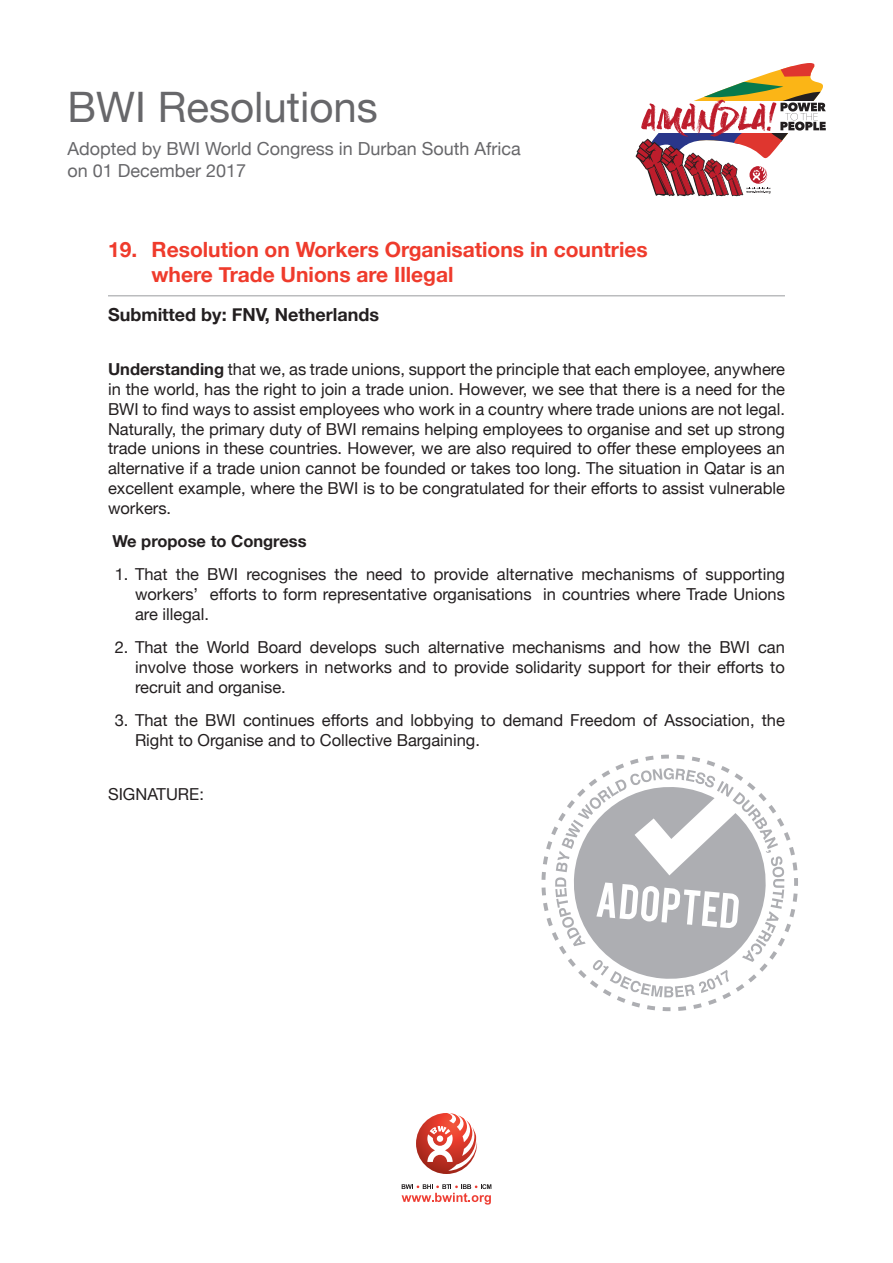
<style>
.page{position:relative;width:893px;height:1263px;background:#fff}
.page>*{position:absolute;margin:0;border:0;box-sizing:border-box;transform-origin:0 0}
.t1{font:42px "Helvetica Neue";color:#67676a}
.t2{font:700 21px/25.2px "Helvetica Neue";color:#ef3b2c}
.t3{font:18px/21.6px "Helvetica Neue";color:#67676a}
.t4{font:700 18px "Helvetica Neue";color:#231f20}
.t5{font:16.5px/19.8px "Helvetica Neue";color:#231f20;text-align:justify}
.t6{font:700 16.5px "Helvetica Neue";color:#231f20}
.s1{font-weight:700}
</style>
<div class="page">
<svg style="left:416px;top:1113px;width:62px;height:61px"></svg>
<svg style="left:402px;top:1184px;width:89px;height:20px"></svg>
<svg style="left:636px;top:63px;width:190px;height:133px"></svg>
<svg style="left:541px;top:755px;width:257px;height:256px"></svg>
<svg style="left:555px;top:768px;width:229px;height:229px"></svg>
<hr style="left:108px;top:295px;width:677px;height:1px;background:#999b9e">
<h1 class="t1" style="left:68px;top:77px;width:312px">BWI Resolutions</h1>
<p class="t3" style="left:68px;top:139px;width:455px">Adopted by BWI World Congress in Durban South Africa on 01 December 2017</p>
<p class="t2" style="left:151px;top:237px;width:498px;text-indent:-43px">19. Resolution on Workers Organisations in countries where Trade Unions are Illegal</p>
<p class="t4" style="left:108px;top:300px;width:273px">Submitted by: FNV, Netherlands</p>
<p class="t5" style="left:108px;top:360px;width:678px"><span class="s1">Understanding</span> that we, as trade unions, support the principle that each employee, anywhere in the world, has the right to join a trade union. However, we see that there is a need for the BWI to find ways to assist employees who work in a country where trade unions are not legal.<br>Naturally, the primary duty of BWI remains helping employees to organise and set up strong trade unions in these countries. However, we are also required to offer these employees an alternative if a trade union cannot be founded or takes too long. The situation in Qatar is an excellent example, where the BWI is to be congratulated for their efforts to assist vulnerable workers.</p>
<p class="t6" style="left:113px;top:528px;width:196px">We propose to Congress</p>
<p class="t5" style="left:135px;top:566px;width:651px;text-indent:-20px">1. That the BWI recognises the need to provide alternative mechanisms of supporting workers’ efforts to form representative organisations in countries where Trade Unions are illegal.</p>
<p class="t5" style="left:135px;top:638px;width:651px;text-indent:-20px">2. That the World Board develops such alternative mechanisms and how the BWI can involve those workers in networks and to provide solidarity support for their efforts to recruit and organise.</p>
<p class="t5" style="left:135px;top:711px;width:651px;text-indent:-20px">3. That the BWI continues efforts and lobbying to demand Freedom of Association, the<br>Right to Organise and to Collective Bargaining.</p>
<p class="t5" style="left:108px;top:785px;width:97px">SIGNATURE:</p>
</div>
